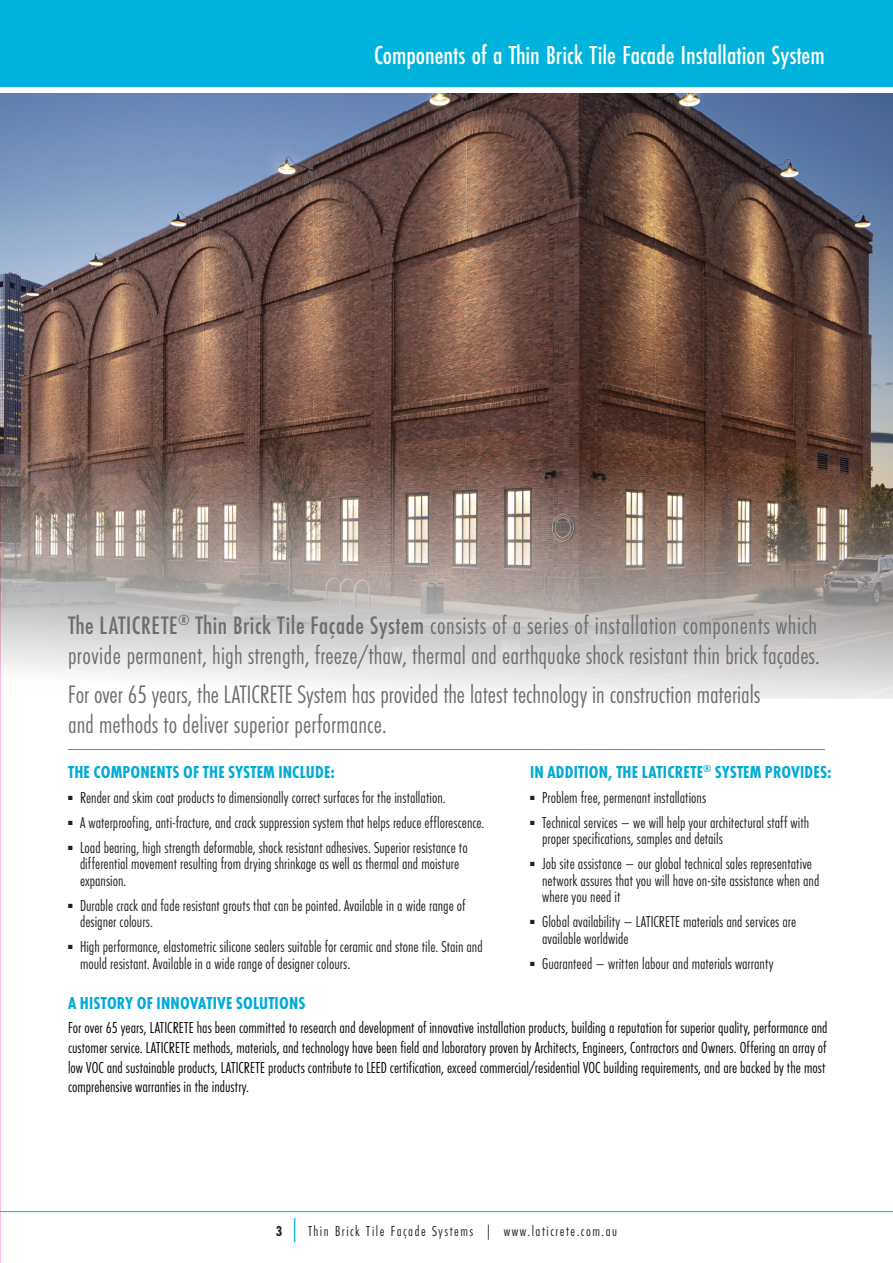
<style>
.page{position:relative;width:893px;height:1263px;background:#fff}
.page>*{position:absolute;margin:0;border:0;box-sizing:border-box;transform-origin:0 0}
.t1{font:500 27px "Futura PT Cond";color:#fff}
.Sub_Subhead{font:26.25px/30px "Futura PT Cond";letter-spacing:.005em;color:#6c6d70}
.t2{font:700 18px "Futura PT Cond";letter-spacing:.01em;color:#00acd5}
.body_copy{font:16.5px/16.5px "Futura PT Cond";color:#231f20}
.body_copy-2{font:16.5px/19.8px "Futura PT Cond";color:#040503}
.t3{font:15px "Futura PT Cond";letter-spacing:.1em;color:#231f20}
.s1{font-weight:500}
.s2{font-weight:700}
.s3{font-size:24px;color:#00b3dc}
</style>
<div class="page">
<img style="left:0;top:94px;width:1px;height:1169px">
<div style="left:0;top:0;width:893px;height:86px;background:#00b3dc"></div>
<hr style="left:0;top:1211px;width:893px;height:1px;background:#00b3dc">
<svg style="left:0;top:698px;width:1px;height:209px"></svg>
<img style="left:0;top:94px;width:893px;height:604px">
<hr style="left:68px;top:749px;width:757px;height:1px;background:#00b3dc">
<p class="t1" style="left:374px;top:39px;width:452px">Components of a Thin Brick Tile Facade Installation System</p>
<p class="Sub_Subhead" style="left:68px;top:610px;width:753px"><span class="s1">The LATICRETE</span><sup>®</sup> <span class="s1">Thin Brick Tile Façade System</span> consists of a series of installation components which provide permanent, high strength, freeze/thaw, thermal and earthquake shock resistant thin brick façades.</p>
<p class="Sub_Subhead" style="left:68px;top:679px;width:694px">For over 65 years, the LATICRETE System has provided the latest technology in construction materials and methods to deliver superior performance.</p>
<p class="t2" style="left:68px;top:761px;width:268px">THE COMPONENTS OF THE SYSTEM INCLUDE:</p>
<p class="body_copy" style="left:68px;top:789px;width:379px">■ Render and skim coat products to dimensionally correct surfaces for the installation.</p>
<p class="body_copy" style="left:68px;top:814px;width:418px">■ A waterproofing, anti-fracture, and crack suppression system that helps reduce efflorescence.</p>
<p class="body_copy" style="left:80px;top:839px;width:389px;text-indent:-12px">■ Load bearing, high strength deformable, shock resistant adhesives. Superior resistance to differential movement resulting from drying shrinkage as well as thermal and moisture expansion.</p>
<p class="body_copy" style="left:80px;top:897px;width:387px;text-indent:-12px">■ Durable crack and fade resistant grouts that can be pointed. Available in a wide range of designer colours.</p>
<p class="body_copy" style="left:80px;top:938px;width:404px;text-indent:-12px">■ High performance, elastometric silicone sealers suitable for ceramic and stone tile. Stain and mould resistant. Available in a wide range of designer colours.</p>
<p class="t2" style="left:530px;top:761px;width:303px">IN ADDITION, THE LATICRETE<sup>®</sup> SYSTEM PROVIDES:</p>
<p class="body_copy" style="left:530px;top:789px;width:178px">■ Problem free, permenant installations</p>
<p class="body_copy" style="left:542px;top:814px;width:269px;text-indent:-12px">■ Technical services – we will help your architectural staff with proper specifications, samples and details</p>
<p class="body_copy" style="left:542px;top:855px;width:279px;text-indent:-12px">■ Job site assistance – our global technical sales representative network assures that you will have on-site assistance when and where you need it</p>
<p class="body_copy" style="left:542px;top:913px;width:256px;text-indent:-12px">■ Global availability – LATICRETE materials and services are available worldwide</p>
<p class="body_copy" style="left:530px;top:955px;width:245px">■ Guaranteed – written labour and materials warranty</p>
<p class="t2" style="left:68px;top:993px;width:239px">A HISTORY OF INNOVATIVE SOLUTIONS</p>
<p class="body_copy-2" style="left:68px;top:1017px;width:761px">For over 65 years, LATICRETE has been committed to research and development of innovative installation products, building a reputation for superior quality, performance and customer service. LATICRETE methods, materials, and technology have been field and laboratory proven by Architects, Engineers, Contractors and Owners. Offering an array of low VOC and sustainable products, LATICRETE products contribute to LEED certification, exceed commercial/residential VOC building requirements, and are backed by the most comprehensive warranties in the industry.</p>
<p class="t3" style="left:276px;top:1222px;width:343px"><span class="s2">3</span> <span class="s3">|</span> Thin Brick Tile Façade Systems | www.laticrete.com.au</p>
</div>
